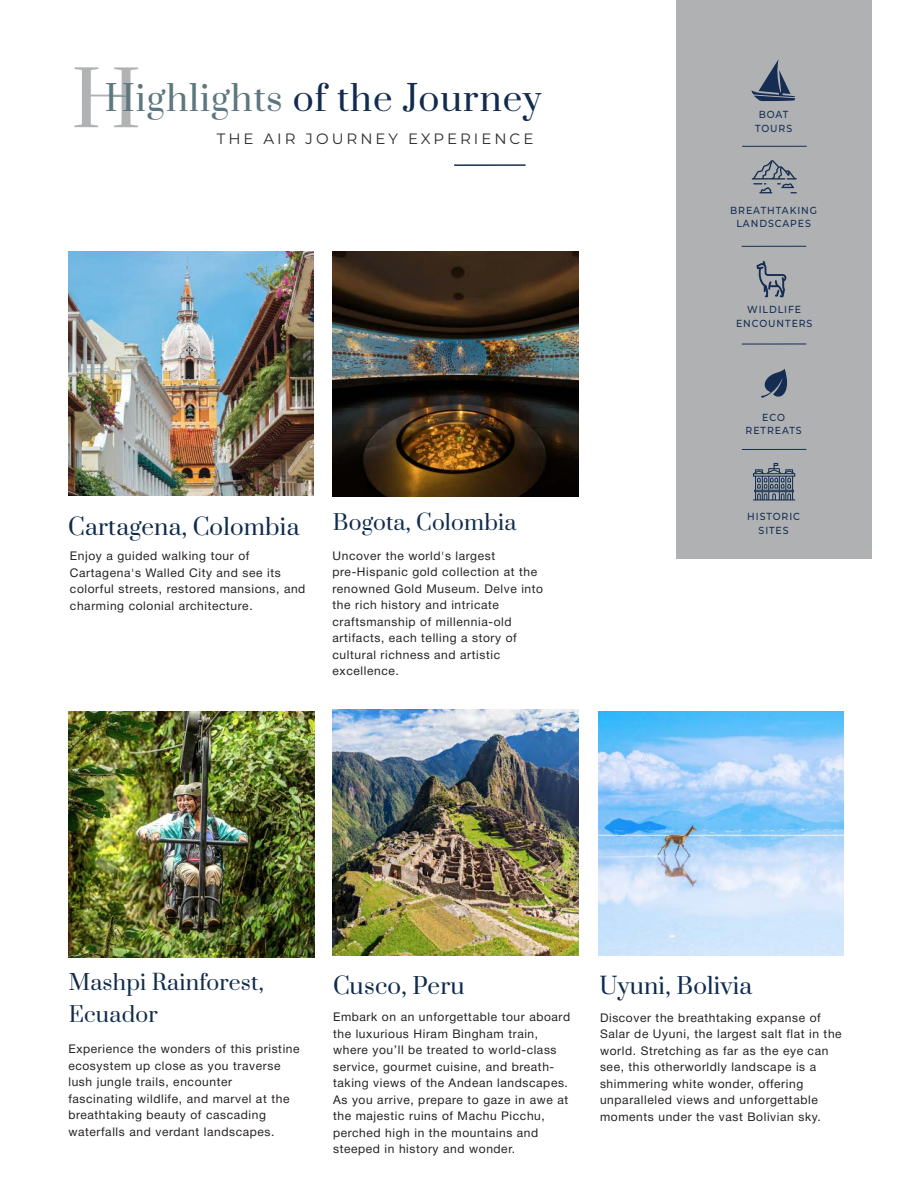
<style>
.page{position:relative;width:918px;height:1188px;background:#fff}
.page>*{position:absolute;margin:0;border:0;box-sizing:border-box;transform-origin:0 0}
.t1{font:34.8px "Prata";letter-spacing:.03em;color:#122b4e}
.t2{font:22.5px "Prata";letter-spacing:.01em;color:#0f2b4d}
.t3{font:21.15px/32.1px "Prata";letter-spacing:.01em;color:#122c4c}
.t4{font:15px "Montserrat";letter-spacing:.2em;color:#302a2b}
.t5{font:12px/16.5px "Helvetica Neue";letter-spacing:.05em;color:#231f20}
.t6{font:500 10.2px/13.2px "Montserrat";letter-spacing:.1em;color:#162c53;text-align:center;scale:.92 1}
.s1{font-size:74.7px;color:#b0b2b3}
.s2{color:#5d7780}
</style>
<div class="page">
<div style="left:677px;top:0;width:195px;height:558px;background:#afb1b2"></div>
<hr style="left:454px;top:164px;width:72px;height:2px;background:#162c53">
<hr style="left:742px;top:449px;width:64px;height:1px;background:#162c53">
<hr style="left:742px;top:344px;width:64px;height:1px;background:#162c53">
<svg style="left:753px;top:463px;width:42px;height:37px"></svg>
<hr style="left:742px;top:146px;width:65px;height:1px;background:#162c53">
<hr style="left:742px;top:246px;width:64px;height:1px;background:#162c53">
<svg style="left:752px;top:160px;width:45px;height:33px"></svg>
<svg style="left:751px;top:59px;width:44px;height:42px"></svg>
<svg style="left:756px;top:261px;width:31px;height:36px"></svg>
<svg style="left:761px;top:369px;width:26px;height:29px"></svg>
<img style="left:332px;top:710px;width:246px;height:246px">
<img style="left:333px;top:251px;width:245px;height:246px">
<img style="left:69px;top:251px;width:244px;height:245px">
<img style="left:68px;top:711px;width:246px;height:246px">
<img style="left:599px;top:711px;width:244px;height:245px">
<h1 class="t1" style="left:71px;top:69px;width:472px"><span class="s1">H</span><span class="s2">Highlights</span> of the Journey</h1>
<p class="t4" style="left:217px;top:128px;width:318px">THE AIR JOURNEY EXPERIENCE</p>
<h2 class="t2" style="left:68px;top:508px;width:233px">Cartagena, Colombia</h2>
<p class="t5" style="left:70px;top:548px;width:237px">Enjoy a guided walking tour of Cartagena's Walled City and see its colorful streets, restored mansions, and charming colonial architecture.</p>
<h3 class="t3" style="left:333px;top:506px;width:185px">Bogota, Colombia</h3>
<p class="t5" style="left:333px;top:548px;width:212px">Uncover the world's largest pre-Hispanic gold collection at the renowned Gold Museum. Delve into the rich history and intricate craftsmanship of millennia-old artifacts, each telling a story of cultural richness and artistic excellence.</p>
<p class="t6" style="left:755px;top:108px;width:42px">BOAT<br>TOURS</p>
<p class="t6" style="left:730px;top:203px;width:96px">BREATHTAKING<br>LANDSCAPES</p>
<p class="t6" style="left:736px;top:303px;width:85px">WILDLIFE<br>ENCOUNTERS</p>
<p class="t6" style="left:746px;top:410px;width:62px">ECO<br>RETREATS</p>
<p class="t6" style="left:747px;top:510px;width:59px">HISTORIC<br>SITES</p>
<h3 class="t3" style="left:69px;top:965px;width:196px">Mashpi Rainforest,<br>Ecuador</h3>
<h2 class="t2" style="left:599px;top:967px;width:154px">Uyuni, Bolivia</h2>
<h2 class="t2" style="left:333px;top:967px;width:133px">Cusco, Peru</h2>
<p class="t5" style="left:333px;top:1010px;width:239px">Embark on an unforgettable tour aboard the luxurious Hiram Bingham train, where you’ll be treated to world-class service, gourmet cuisine, and breath&shy;taking views of the Andean landscapes.<br>As you arrive, prepare to gaze in awe at the majestic ruins of Machu Picchu, perched high in the mountains and steeped in history and wonder.</p>
<p class="t5" style="left:600px;top:1010px;width:243px">Discover the breathtaking expanse of Salar de Uyuni, the largest salt flat in the world. Stretching as far as the eye can see, this otherworldly landscape is a shimmering white wonder, offering unparalleled views and unforgettable moments under the vast Bolivian sky.</p>
<p class="t5" style="left:68px;top:1041px;width:233px">Experience the wonders of this pristine ecosystem up close as you traverse lush jungle trails, encounter<br>fascinating wildlife, and marvel at the breathtaking beauty of cascading waterfalls and verdant landscapes.</p>
</div>
